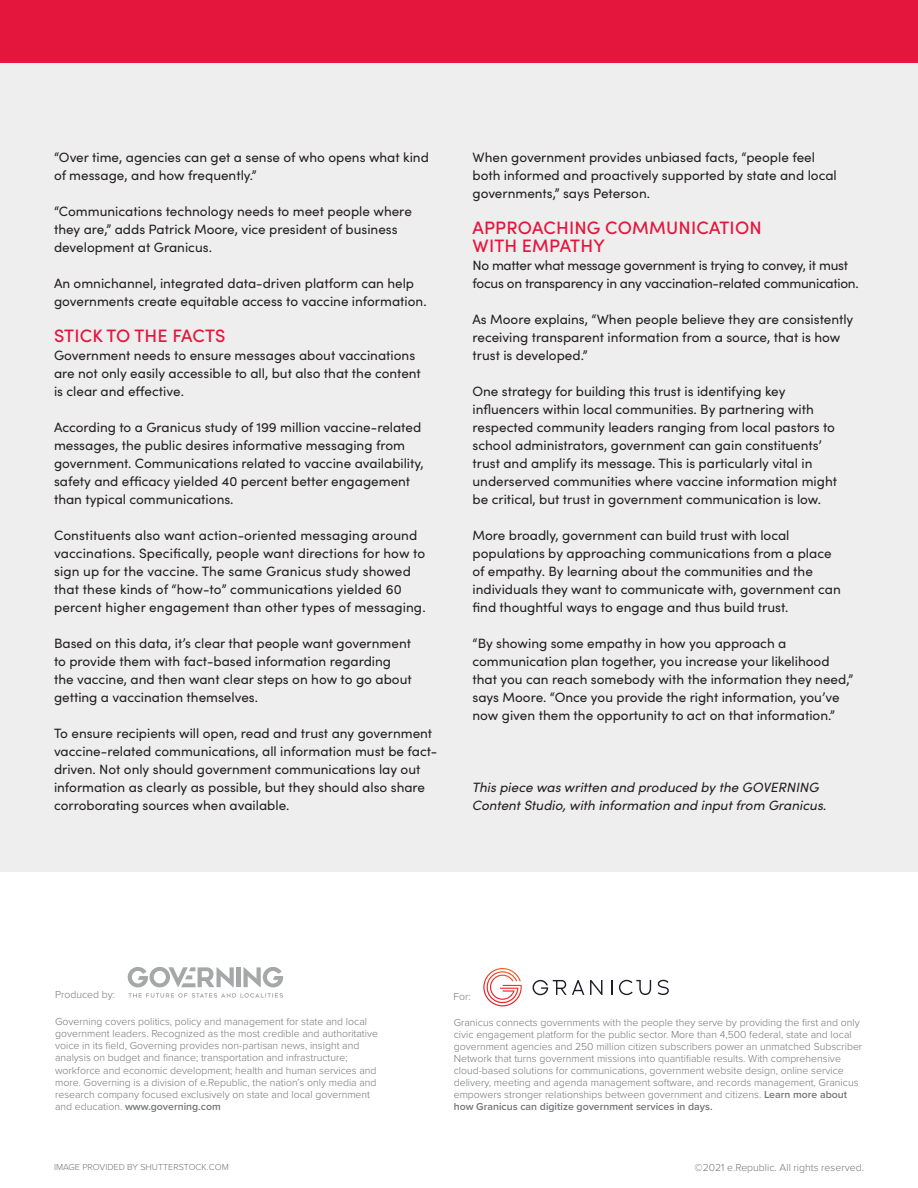
<style>
.page{position:relative;width:918px;height:1188px;background:#fff}
.page>*{position:absolute;margin:0;border:0;box-sizing:border-box;transform-origin:0 0}
.t1{font:500 18px/18px "Sofia Pro";letter-spacing:.01em;color:#e5163d}
.t2{font:13.5px/18px "Sofia Pro";color:#231f20}
.t3{font:13.5px/18px "Sofia Pro";letter-spacing:-.02em;color:#231f20}
.t4{font:italic 13.5px/18px "Sofia Pro";color:#231f20}
.t5{font:300 10.5px/12px "Proxima Nova";color:#747578}
.t6{font:300 9px "Proxima Nova";color:#747578}
.s1{font-weight:600}
</style>
<div class="page">
<div style="left:0;top:57px;width:918px;height:815px;background:#eee"></div>
<div style="left:0;top:0;width:918px;height:63px;background:#e5163d"></div>
<svg style="left:483px;top:968px;width:39px;height:38px"></svg>
<svg style="left:590px;top:980px;width:12px;height:15px"></svg>
<svg style="left:611px;top:980px;width:1px;height:15px"></svg>
<svg style="left:658px;top:980px;width:11px;height:15px"></svg>
<svg style="left:533px;top:980px;width:51px;height:15px"></svg>
<svg style="left:619px;top:980px;width:32px;height:15px"></svg>
<svg style="left:128px;top:967px;width:106px;height:20px"></svg>
<hr style="left:237px;top:967px;width:4px;height:20px;background:#a5a7a9">
<svg style="left:243px;top:967px;width:40px;height:20px"></svg>
<svg style="left:128px;top:993px;width:155px;height:5px"></svg>
<p class="t2" style="left:54px;top:148px;width:376px">“Over time, agencies can get a sense of who opens what kind of message, and how frequently.”</p>
<p class="t2" style="left:54px;top:202px;width:359px">“Communications technology needs to meet people where they are,” adds Patrick Moore, vice president of business development at Granicus.</p>
<p class="t2" style="left:54px;top:274px;width:374px">An omnichannel, integrated data-driven platform can help governments create equitable access to vaccine information.</p>
<h1 class="t1" style="left:54px;top:326px;width:173px">STICK TO THE FACTS</h1>
<p class="t2" style="left:54px;top:346px;width:368px">Government needs to ensure messages about vaccinations are not only easily accessible to all, but also that the content is clear and effective.</p>
<p class="t2" style="left:54px;top:418px;width:371px">According to a Granicus study of 199 million vaccine-related messages, the public desires informative messaging from government. Communications related to vaccine availability, safety and efficacy yielded 40 percent better engagement than typical communications.</p>
<p class="t2" style="left:54px;top:526px;width:373px">Constituents also want action-oriented messaging around vaccinations. Specifically, people want directions for how to sign up for the vaccine. The same Granicus study showed that these kinds of “how-to” communications yielded 60 percent higher engagement than other types of messaging.</p>
<p class="t2" style="left:54px;top:634px;width:359px">Based on this data, it’s clear that people want government to provide them with fact-based information regarding the vaccine, and then want clear steps on how to go about getting a vaccination themselves.</p>
<p class="t2" style="left:54px;top:723px;width:385px">To ensure recipients will open, read and trust any government vaccine-related communications, all information must be fact&shy;driven. Not only should government communications lay out information as clearly as possible, but they should also share corroborating sources when available.</p>
<p class="t2" style="left:472px;top:147px;width:366px">When government provides unbiased facts, “people feel both informed and proactively supported by state and local governments,” says Peterson.</p>
<h1 class="t1" style="left:473px;top:218px;width:291px">APPROACHING COMMUNICATION<br>WITH EMPATHY</h1>
<p class="t3" style="left:472px;top:256px;width:388px">No matter what message government is trying to convey, it must focus on transparency in any vaccination-related communication.</p>
<p class="t2" style="left:472px;top:310px;width:382px">As Moore explains, “When people believe they are consistently receiving transparent information from a source, that is how trust is developed.”</p>
<p class="t2" style="left:472px;top:382px;width:366px">One strategy for building this trust is identifying key influencers within local communities. By partnering with respected community leaders ranging from local pastors to school administrators, government can gain constituents’ trust and amplify its message. This is particularly vital in underserved communities where vaccine information might be critical, but trust in government communication is low.</p>
<p class="t2" style="left:472px;top:526px;width:370px">More broadly, government can build trust with local populations by approaching communications from a place of empathy. By learning about the communities and the individuals they want to communicate with, government can find thoughtful ways to engage and thus build trust.</p>
<p class="t2" style="left:472px;top:633px;width:382px">“By showing some empathy in how you approach a communication plan together, you increase your likelihood that you can reach somebody with the information they need,” says Moore. “Once you provide the right information, you’ve now given them the opportunity to act on that information.”</p>
<p class="t4" style="left:472px;top:777px;width:356px">This piece was written and produced by the GOVERNING<br>Content Studio, with information and input from Granicus.</p>
<p class="t5" style="left:55px;top:988px;width:62px">Produced by:</p>
<p class="t5" style="left:454px;top:990px;width:19px">For:</p>
<p class="t5" style="left:55px;top:1015px;width:325px">Governing covers politics, policy and management for state and local government leaders. Recognized as the most credible and authoritative voice in its field, Governing provides non-partisan news, insight and analysis on budget and finance; transportation and infrastructure; workforce and economic development; health and human services and more. Governing is a division of e.Republic, the nation’s only media and research company focused exclusively on state and local government and education. <span class="s1">www.governing.com</span></p>
<p class="t5" style="left:454px;top:1015px;width:410px">Granicus connects governments with the people they serve by providing the first and only civic engagement platform for the public sector. More than 4,500 federal, state and local government agencies and 250 million citizen subscribers power an unmatched Subscriber Network that turns government missions into quantifiable results. With comprehensive cloud-based solutions for communications, government website design, online service delivery, meeting and agenda management software, and records management, Granicus empowers stronger relationships between government and citizens. <span class="s1">Learn more about how Granicus can digitize government services in days.</span></p>
<p class="t6" style="left:54px;top:1161px;width:176px">IMAGE PROVIDED BY SHUTTERSTOCK.COM</p>
<p class="t5" style="left:695px;top:1161px;width:171px">©2021 e.Republic. All rights reserved.</p>
</div>
